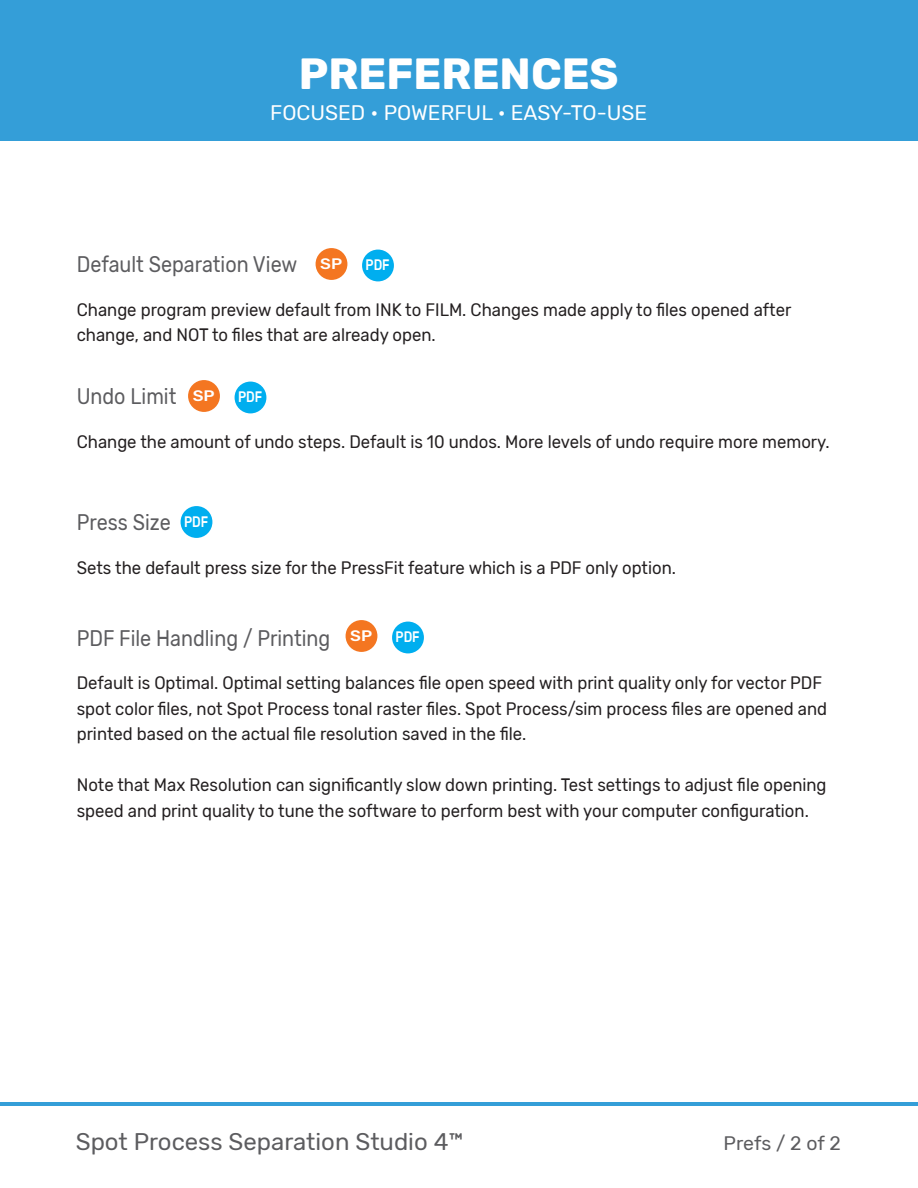
<style>
.page{position:relative;width:918px;height:1188px;background:#fff}
.page>*{position:absolute;margin:0;border:0;box-sizing:border-box;transform-origin:0 0}
.t1{font:700 43.5px "Rubik";color:#fff}
.t2{font:24px "Rubik";color:#5c5c5f}
.t3{font:22.5px "Rubik";color:#5c5c5f;scale:.88 1}
.t4{font:21px "Rubik";color:#fff}
.t5{font:19.5px "Rubik";letter-spacing:-.005em;color:#5c5c5f}
.t6{font:18px/25.5px "Rubik";color:#231f20;scale:.93 1}
.t7{font:500 15.15px "Rubik";color:#fff;scale:.81 1}
.t8{font:500 15.15px "Rubik";color:#fff;scale:1.11 1}
</style>
<div class="page">
<div style="left:0;top:0;width:918px;height:141px;background:#349ed8"></div>
<hr style="left:0;top:1102px;width:918px;height:4px;background:#349ed8">
<div style="left:316px;top:248px;width:31px;height:32px;background:#f47621;border-radius:50%"></div>
<div style="left:362px;top:250px;width:32px;height:31px;background:#00aeef;border-radius:50%"></div>
<div style="left:346px;top:620px;width:31px;height:32px;background:#f47621;border-radius:50%"></div>
<div style="left:392px;top:622px;width:32px;height:31px;background:#00aeef;border-radius:50%"></div>
<div style="left:181px;top:506px;width:31px;height:32px;background:#00aeef;border-radius:50%"></div>
<div style="left:188px;top:380px;width:32px;height:32px;background:#f47621;border-radius:50%"></div>
<div style="left:235px;top:382px;width:31px;height:31px;background:#00aeef;border-radius:50%"></div>
<p class="t1" style="left:299px;top:48px;width:321px">PREFERENCES</p>
<p class="t4" style="left:270px;top:100px;width:378px">FOCUSED • POWERFUL • EASY-TO-USE</p>
<p class="t3" style="left:77px;top:251px;width:252px">Default Separation View</p>
<p class="t6" style="left:77px;top:297px;width:770px">Change program preview default from INK to FILM. Changes made apply to files opened after change, and NOT to files that are already open.</p>
<p class="t8" style="left:320px;top:255px;width:21px">SP</p>
<p class="t7" style="left:366px;top:256px;width:31px">PDF</p>
<p class="t3" style="left:77px;top:383px;width:115px">Undo Limit</p>
<p class="t6" style="left:77px;top:429px;width:811px">Change the amount of undo steps. Default is 10 undos. More levels of undo require more memory.</p>
<p class="t8" style="left:193px;top:387px;width:21px">SP</p>
<p class="t7" style="left:238px;top:388px;width:31px">PDF</p>
<p class="t3" style="left:77px;top:509px;width:108px">Press Size</p>
<p class="t6" style="left:77px;top:555px;width:646px">Sets the default press size for the PressFit feature which is a PDF only option.</p>
<p class="t7" style="left:184px;top:513px;width:31px">PDF</p>
<p class="t3" style="left:77px;top:625px;width:290px">PDF File Handling / Printing</p>
<p class="t6" style="left:77px;top:670px;width:808px">Default is Optimal. Optimal setting balances file open speed with print quality only for vector PDF spot color files, not Spot Process tonal raster files. Spot Process/sim process files are opened and printed based on the actual file resolution saved in the file.</p>
<p class="t6" style="left:77px;top:772px;width:808px">Note that Max Resolution can significantly slow down printing. Test settings to adjust file opening speed and print quality to tune the software to perform best with your computer configuration.</p>
<p class="t8" style="left:350px;top:627px;width:21px">SP</p>
<p class="t7" style="left:396px;top:628px;width:31px">PDF</p>
<p class="t2" style="left:76px;top:1129px;width:389px">Spot Process Separation Studio 4™</p>
<p class="t5" style="left:724px;top:1133px;width:119px">Prefs / 2 of 2</p>
</div>
